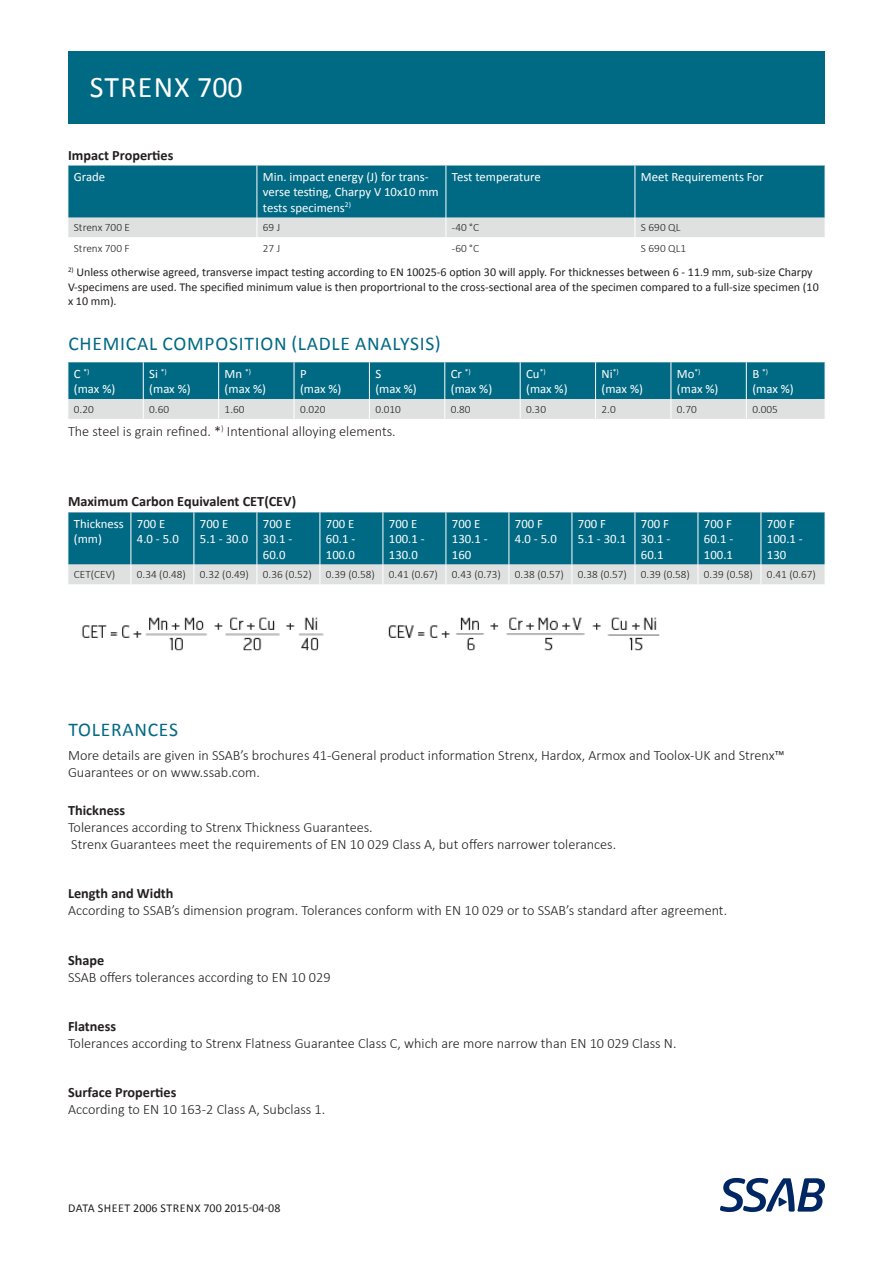
<style>
.page{position:relative;width:893px;height:1263px;background:#fff}
.page>*{position:absolute;margin:0;border:0;box-sizing:border-box;transform-origin:0 0}
.SSAB_subhead_ALL_CAP{font:30px "Calibri";color:#fff}
.SSAB_subhead_ALL_CAP-2{font:19.5px "Calibri";letter-spacing:.04em;color:#006983}
.SSAB_text_HermesFB_T{font:300 14.25px/17.1px "Calibri";color:#231f20}
.SSAB_subhead_black_H{font:700 14.25px "Calibri";color:#231f20}
.SSAB_table_header_ne{font:12.75px/15.3px "Calibri";color:#fff}
.SSAB_captions_Hermes{font:12px/14.4px "Calibri";color:#231f20}
.SSAB_Table_cell{font:300 11.25px "Calibri";color:#231f20}
.SSAB_table_header_ne-2{font:7.5px "Calibri";color:#fff}
.s1{font-size:12.75px}
</style>
<div class="page">
<svg style="left:720px;top:1178px;width:105px;height:34px"></svg>
<div style="left:68px;top:51px;width:757px;height:73px;background:#006983"></div>
<svg style="left:68px;top:166px;width:757px;height:71px;background:#3e8a9d"></svg>
<svg style="left:68px;top:362px;width:758px;height:57px;background:#5295a5"></svg>
<svg style="left:68px;top:512px;width:757px;height:72px;background:#418c9e"></svg>
<img style="left:82px;top:617px;width:578px;height:34px">
<p class="SSAB_subhead_ALL_CAP" style="left:90px;top:66px;width:33px">Stren</p>
<p class="SSAB_subhead_ALL_CAP" style="left:174px;top:66px;width:70px">x 700</p>
<p class="SSAB_subhead_black_H" style="left:68px;top:145px;width:107px">Impact Properties</p>
<p class="SSAB_table_header_ne" style="left:74px;top:169px;width:33px">Grade</p>
<p class="SSAB_table_header_ne" style="left:263px;top:169px;width:177px">Min. impact energy (J) for trans&shy;verse testing, Charpy V 10x10 mm</p>
<p class="SSAB_table_header_ne" style="left:263px;top:199px;width:90px">tests specimens<sup>2)</sup></p>
<p class="SSAB_table_header_ne" style="left:452px;top:169px;width:90px">Test temperature</p>
<p class="SSAB_table_header_ne" style="left:641px;top:169px;width:124px">Meet Requirements For</p>
<p class="SSAB_Table_cell" style="left:74px;top:221px;width:58px">Strenx 700 E</p>
<p class="SSAB_Table_cell" style="left:263px;top:221px;width:19px">69 J</p>
<p class="SSAB_Table_cell" style="left:452px;top:221px;width:29px">-40 °C</p>
<p class="SSAB_Table_cell" style="left:641px;top:221px;width:41px">S 690 QL</p>
<p class="SSAB_Table_cell" style="left:74px;top:241px;width:57px">Strenx 700 F</p>
<p class="SSAB_Table_cell" style="left:263px;top:241px;width:19px">27 J</p>
<p class="SSAB_Table_cell" style="left:452px;top:241px;width:29px">-60 °C</p>
<p class="SSAB_Table_cell" style="left:641px;top:241px;width:47px">S 690 QL1</p>
<p class="SSAB_captions_Hermes" style="left:68px;top:265px;width:752px"><sup>2)</sup> Unless otherwise agreed, transverse impact testing according to EN 10025-6 option 30 will apply. For thicknesses between 6 - 11.9 mm, sub-size Charpy<br>V-specimens are used. The specified minimum value is then proportrional to the cross-sectional area of the specimen compared to a full-size specimen (10 x 10 mm).</p>
<p class="SSAB_subhead_ALL_CAP-2" style="left:68px;top:330px;width:300px">CHEMICAL COMPOSITION (LADLE ANA</p>
<p class="SSAB_subhead_ALL_CAP-2" style="left:393px;top:330px;width:50px">LYSIS)</p>
<p class="SSAB_table_header_ne-2" style="left:74px;top:366px;width:17px"><span class="s1">C</span> *)</p>
<p class="SSAB_table_header_ne" style="left:74px;top:381px;width:43px">(max %)</p>
<p class="SSAB_table_header_ne" style="left:149px;top:366px;width:19px">Si <sup>*)</sup></p>
<p class="SSAB_table_header_ne" style="left:149px;top:381px;width:43px">(max %)</p>
<p class="SSAB_table_header_ne" style="left:225px;top:366px;width:28px">Mn <sup>*)</sup></p>
<p class="SSAB_table_header_ne" style="left:225px;top:381px;width:43px">(max %)</p>
<p class="SSAB_table_header_ne" style="left:451px;top:366px;width:22px">Cr <sup>*)</sup></p>
<p class="SSAB_table_header_ne" style="left:451px;top:381px;width:43px">(max %)</p>
<p class="SSAB_table_header_ne" style="left:526px;top:366px;width:21px">Cu<sup>*)</sup></p>
<p class="SSAB_table_header_ne" style="left:526px;top:381px;width:43px">(max %)</p>
<p class="SSAB_table_header_ne" style="left:602px;top:366px;width:19px">Ni<sup>*)</sup></p>
<p class="SSAB_table_header_ne" style="left:602px;top:381px;width:43px">(max %)</p>
<p class="SSAB_table_header_ne" style="left:677px;top:366px;width:25px">Mo<sup>*)</sup></p>
<p class="SSAB_table_header_ne" style="left:677px;top:381px;width:43px">(max %)</p>
<p class="SSAB_table_header_ne-2" style="left:752px;top:366px;width:17px"><span class="s1">B</span> *)</p>
<p class="SSAB_table_header_ne" style="left:752px;top:381px;width:43px">(max %)</p>
<p class="SSAB_table_header_ne" style="left:375px;top:366px;width:7px">S</p>
<p class="SSAB_table_header_ne" style="left:375px;top:381px;width:43px">(max %)</p>
<p class="SSAB_table_header_ne" style="left:300px;top:366px;width:8px">P</p>
<p class="SSAB_table_header_ne" style="left:300px;top:381px;width:43px">(max %)</p>
<p class="SSAB_Table_cell" style="left:74px;top:402px;width:21px">0.20</p>
<p class="SSAB_Table_cell" style="left:149px;top:402px;width:21px">0.60</p>
<p class="SSAB_Table_cell" style="left:225px;top:402px;width:21px">1.60</p>
<p class="SSAB_Table_cell" style="left:300px;top:402px;width:27px">0.020</p>
<p class="SSAB_Table_cell" style="left:375px;top:402px;width:27px">0.010</p>
<p class="SSAB_Table_cell" style="left:451px;top:402px;width:21px">0.80</p>
<p class="SSAB_Table_cell" style="left:526px;top:402px;width:21px">0.30</p>
<p class="SSAB_Table_cell" style="left:602px;top:402px;width:16px">2.0</p>
<p class="SSAB_Table_cell" style="left:677px;top:402px;width:21px">0.70</p>
<p class="SSAB_Table_cell" style="left:752px;top:402px;width:27px">0.005</p>
<p class="SSAB_text_HermesFB_T" style="left:68px;top:423px;width:329px">The steel is grain refined. *<sup>)</sup> Intentional alloying elements.</p>
<p class="SSAB_subhead_black_H" style="left:68px;top:492px;width:230px">Maximum Carbon Equivalent CET(CEV)</p>
<p class="SSAB_table_header_ne" style="left:74px;top:516px;width:52px">Thickness (mm)</p>
<p class="SSAB_table_header_ne" style="left:137px;top:516px;width:30px">700 E</p>
<p class="SSAB_table_header_ne" style="left:200px;top:516px;width:30px">700 E</p>
<p class="SSAB_table_header_ne" style="left:200px;top:531px;width:50px">5.1 - 30.0</p>
<p class="SSAB_table_header_ne" style="left:263px;top:516px;width:30px">700 E</p>
<p class="SSAB_table_header_ne" style="left:263px;top:531px;width:31px">30.1 -<br>60.0</p>
<p class="SSAB_table_header_ne" style="left:137px;top:531px;width:43px">4.0 - 5.0</p>
<p class="SSAB_table_header_ne" style="left:326px;top:516px;width:30px">700 E</p>
<p class="SSAB_table_header_ne" style="left:326px;top:531px;width:31px">60.1 -<br>100.0</p>
<p class="SSAB_table_header_ne" style="left:389px;top:516px;width:30px">700 E</p>
<p class="SSAB_table_header_ne" style="left:389px;top:531px;width:37px">100.1 -<br>130.0</p>
<p class="SSAB_table_header_ne" style="left:452px;top:516px;width:30px">700 E</p>
<p class="SSAB_table_header_ne" style="left:452px;top:531px;width:37px">130.1 -<br>160</p>
<p class="SSAB_table_header_ne" style="left:515px;top:516px;width:30px">700 F</p>
<p class="SSAB_table_header_ne" style="left:515px;top:531px;width:43px">4.0 - 5.0</p>
<p class="SSAB_table_header_ne" style="left:578px;top:516px;width:30px">700 F</p>
<p class="SSAB_table_header_ne" style="left:578px;top:531px;width:50px">5.1 - 30.1</p>
<p class="SSAB_table_header_ne" style="left:641px;top:516px;width:30px">700 F</p>
<p class="SSAB_table_header_ne" style="left:641px;top:531px;width:31px">30.1 -<br>60.1</p>
<p class="SSAB_table_header_ne" style="left:704px;top:516px;width:30px">700 F</p>
<p class="SSAB_table_header_ne" style="left:704px;top:531px;width:31px">60.1 -<br>100.1</p>
<p class="SSAB_table_header_ne" style="left:767px;top:516px;width:30px">700 F</p>
<p class="SSAB_table_header_ne" style="left:767px;top:531px;width:37px">100.1 -<br>130</p>
<p class="SSAB_Table_cell" style="left:74px;top:567px;width:43px">CET(CEV)</p>
<p class="SSAB_Table_cell" style="left:137px;top:567px;width:51px">0.34 (0.48)</p>
<p class="SSAB_Table_cell" style="left:200px;top:567px;width:51px">0.32 (0.49)</p>
<p class="SSAB_Table_cell" style="left:263px;top:567px;width:51px">0.36 (0.52)</p>
<p class="SSAB_Table_cell" style="left:326px;top:567px;width:51px">0.39 (0.58)</p>
<p class="SSAB_Table_cell" style="left:389px;top:567px;width:51px">0.41 (0.67)</p>
<p class="SSAB_Table_cell" style="left:452px;top:567px;width:51px">0.43 (0.73)</p>
<p class="SSAB_Table_cell" style="left:515px;top:567px;width:51px">0.38 (0.57)</p>
<p class="SSAB_Table_cell" style="left:578px;top:567px;width:51px">0.38 (0.57)</p>
<p class="SSAB_Table_cell" style="left:641px;top:567px;width:51px">0.39 (0.58)</p>
<p class="SSAB_Table_cell" style="left:704px;top:567px;width:51px">0.39 (0.58)</p>
<p class="SSAB_Table_cell" style="left:767px;top:567px;width:51px">0.41 (0.67)</p>
<p class="SSAB_subhead_ALL_CAP-2" style="left:68px;top:716px;width:111px">TOLERANCES</p>
<p class="SSAB_text_HermesFB_T" style="left:68px;top:746px;width:718px">More details are given in SSAB’s brochures 41-General product information Strenx, Hardox, Armox and Toolox-UK and Strenx™<br>Guarantees or on www.ssab.com.</p>
<p class="SSAB_subhead_black_H" style="left:68px;top:800px;width:59px">Thickness</p>
<p class="SSAB_text_HermesFB_T" style="left:68px;top:819px;width:306px">Tolerances according to Strenx Thickness Guarantees.</p>
<p class="SSAB_text_HermesFB_T" style="left:71px;top:836px;width:546px">Strenx Guarantees meet the requirements of EN 10 029 Class A, but offers narrower tolerances.</p>
<p class="SSAB_subhead_black_H" style="left:68px;top:883px;width:107px">Length and Width</p>
<p class="SSAB_text_HermesFB_T" style="left:68px;top:902px;width:661px">According to SSAB’s dimension program. Tolerances conform with EN 10 029 or to SSAB’s standard after agreement.</p>
<p class="SSAB_subhead_black_H" style="left:68px;top:950px;width:38px">Shape</p>
<p class="SSAB_text_HermesFB_T" style="left:68px;top:968px;width:264px">SSAB offers tolerances according to EN 10 029</p>
<p class="SSAB_subhead_black_H" style="left:68px;top:1016px;width:50px">Flatness</p>
<p class="SSAB_text_HermesFB_T" style="left:68px;top:1034px;width:610px">Tolerances according to Strenx Flatness Guarantee Class C, which are more narrow than EN 10 029 Class N.</p>
<p class="SSAB_subhead_black_H" style="left:68px;top:1082px;width:110px">Surface Properties</p>
<p class="SSAB_text_HermesFB_T" style="left:68px;top:1101px;width:259px">According to EN 10 163-2 Class A, Subclass 1.</p>
<p class="SSAB_captions_Hermes" style="left:68px;top:1200px;width:214px">Data sheet 2006 Strenx 700 2015-04-08</p>
</div>
